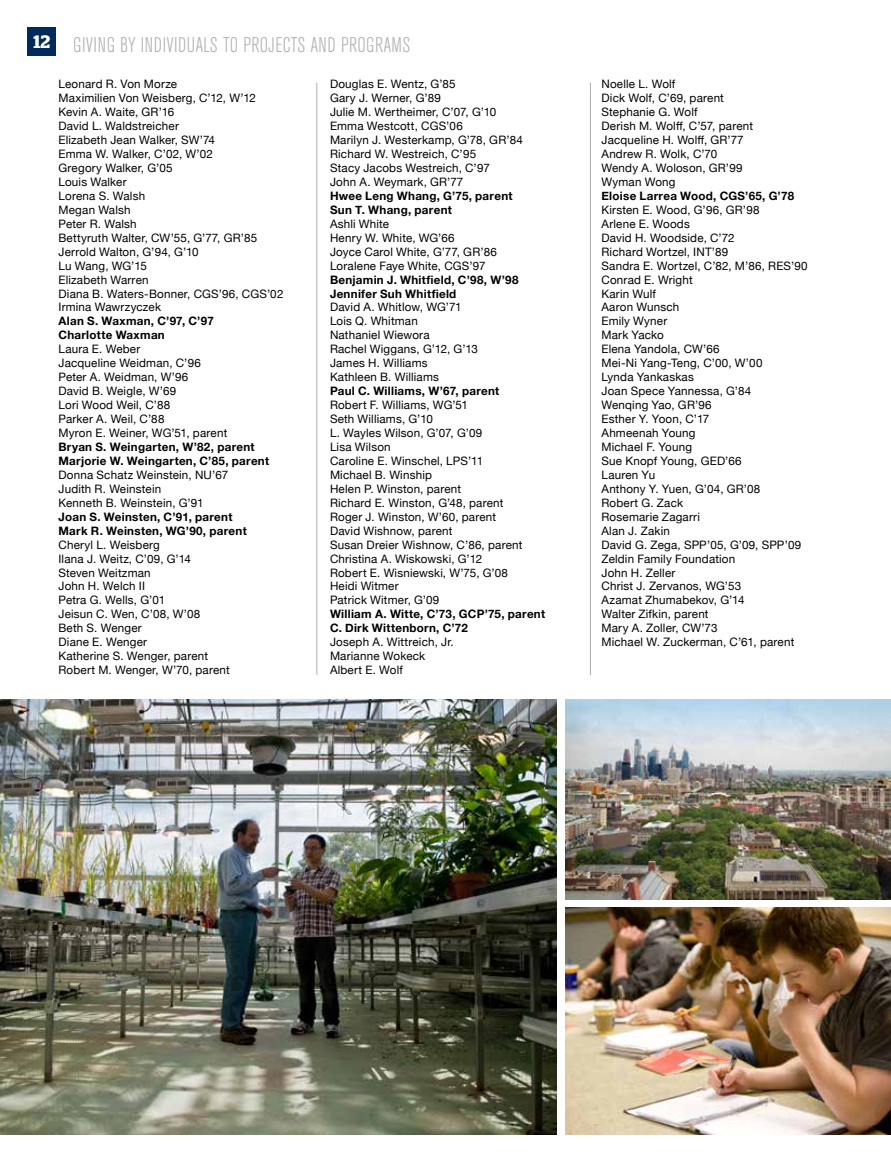
<style>
.page{position:relative;width:891px;height:1161px;background:#fff}
.page>*{position:absolute;margin:0;border:0;box-sizing:border-box;transform-origin:0 0}
.t1{font:300 condensed 21px "Akzidenz Grotesk BE";letter-spacing:.01em;color:#acaeb1}
.t2{font:11.7px/14px "Helvetica Neue";letter-spacing:.015em;color:#000}
.t3{font:700 11.7px/14px "Helvetica Neue";letter-spacing:.025em;color:#000}
</style>
<div class="page">
<div style="left:27px;top:27px;width:29px;height:29px;background:#002b5c"></div>
<img style="left:566px;top:699px;width:325px;height:201px">
<img style="left:566px;top:908px;width:325px;height:227px">
<img style="left:0;top:699px;width:556px;height:436px">
<hr style="left:317px;top:83px;width:1px;height:592px;background:#acaeb1">
<hr style="left:590px;top:83px;width:1px;height:592px;background:#acaeb1">
<h1 class="t1" style="left:33px;top:33px;width:378px"><sup>12</sup> GIVING BY INDIVIDUALS TO PROJECTS AND PROGRAMS</h1>
<p class="t2" style="left:58px;top:78px;width:226px">Leonard R. Von Morze<br>Maximilien Von Weisberg, C’12, W’12<br>Kevin A. Waite, GR’16<br>David L. Waldstreicher<br>Elizabeth Jean Walker, SW’74<br>Emma W. Walker, C’02, W’02<br>Gregory Walker, G’05<br>Louis Walker<br>Lorena S. Walsh<br>Megan Walsh<br>Peter R. Walsh<br>Bettyruth Walter, CW’55, G’77, GR’85<br>Jerrold Walton, G’94, G’10<br>Lu Wang, WG’15<br>Elizabeth Warren<br>Diana B. Waters-Bonner, CGS’96, CGS’02<br>Irmina Wawrzyczek</p>
<p class="t3" style="left:58px;top:315px;width:157px">Alan S. Waxman, C’97, C’97<br>Charlotte Waxman</p>
<p class="t2" style="left:58px;top:343px;width:170px">Laura E. Weber<br>Jacqueline Weidman, C’96<br>Peter A. Weidman, W’96<br>David B. Weigle, W’69<br>Lori Wood Weil, C’88<br>Parker A. Weil, C’88<br>Myron E. Weiner, WG’51, parent</p>
<p class="t3" style="left:58px;top:440px;width:212px">Bryan S. Weingarten, W’82, parent<br>Marjorie W. Weingarten, C’85, parent</p>
<p class="t2" style="left:58px;top:468px;width:171px">Donna Schatz Weinstein, NU’67<br>Judith R. Weinstein<br>Kenneth B. Weinstein, G’91</p>
<p class="t3" style="left:58px;top:510px;width:190px">Joan S. Weinsten, C’91, parent<br>Mark R. Weinsten, WG’90, parent</p>
<p class="t2" style="left:58px;top:538px;width:173px">Cheryl L. Weisberg<br>Ilana J. Weitz, C’09, G’14<br>Steven Weitzman<br>John H. Welch II<br>Petra G. Wells, G’01<br>Jeisun C. Wen, C’08, W’08<br>Beth S. Wenger<br>Diane E. Wenger<br>Katherine S. Wenger, parent<br>Robert M. Wenger, W’70, parent</p>
<p class="t2" style="left:330px;top:78px;width:194px">Douglas E. Wentz, G’85<br>Gary J. Werner, G’89<br>Julie M. Wertheimer, C’07, G’10<br>Emma Westcott, CGS’06<br>Marilyn J. Westerkamp, G’78, GR’84<br>Richard W. Westreich, C’95<br>Stacy Jacobs Westreich, C’97<br>John A. Weymark, GR’77</p>
<p class="t3" style="left:330px;top:189px;width:184px">Hwee Leng Whang, G’75, parent<br>Sun T. Whang, parent</p>
<p class="t2" style="left:330px;top:217px;width:168px">Ashli White<br>Henry W. White, WG’66<br>Joyce Carol White, G’77, GR’86<br>Loralene Faye White, CGS’97</p>
<p class="t3" style="left:330px;top:273px;width:190px">Benjamin J. Whitfield, C’98, W’98<br>Jennifer Suh Whitfield</p>
<p class="t2" style="left:330px;top:301px;width:149px">David A. Whitlow, WG’71<br>Lois Q. Whitman<br>Nathaniel Wiewora<br>Rachel Wiggans, G’12, G’13<br>James H. Williams<br>Kathleen B. Williams</p>
<p class="t3" style="left:330px;top:384px;width:171px">Paul C. Williams, W’67, parent</p>
<p class="t2" style="left:330px;top:399px;width:194px">Robert F. Williams, WG’51<br>Seth Williams, G’10<br>L. Wayles Wilson, G’07, G’09<br>Lisa Wilson<br>Caroline E. Winschel, LPS’11<br>Michael B. Winship<br>Helen P. Winston, parent<br>Richard E. Winston, G’48, parent<br>Roger J. Winston, W’60, parent<br>David Wishnow, parent<br>Susan Dreier Wishnow, C’86, parent<br>Christina A. Wiskowski, G’12<br>Robert E. Wisniewski, W’75, G’08<br>Heidi Witmer<br>Patrick Witmer, G’09</p>
<p class="t3" style="left:330px;top:608px;width:217px">William A. Witte, C’73, GCP’75, parent<br>C. Dirk Wittenborn, C’72</p>
<p class="t2" style="left:330px;top:636px;width:125px">Joseph A. Wittreich, Jr.<br>Marianne Wokeck<br>Albert E. Wolf</p>
<p class="t2" style="left:602px;top:78px;width:153px">Noelle L. Wolf<br>Dick Wolf, C’69, parent<br>Stephanie G. Wolf<br>Derish M. Wolff, C’57, parent<br>Jacqueline H. Wolff, GR’77<br>Andrew R. Wolk, C’70<br>Wendy A. Woloson, GR’99<br>Wyman Wong</p>
<p class="t3" style="left:602px;top:189px;width:194px">Eloise Larrea Wood, CGS’65, G’78</p>
<p class="t2" style="left:602px;top:203px;width:208px">Kirsten E. Wood, G’96, GR’98<br>Arlene E. Woods<br>David H. Woodside, C’72<br>Richard Wortzel, INT’89<br>Sandra E. Wortzel, C’82, M’86, RES’90<br>Conrad E. Wright<br>Karin Wulf<br>Aaron Wunsch<br>Emily Wyner<br>Mark Yacko<br>Elena Yandola, CW’66<br>Mei-Ni Yang-Teng, C’00, W’00<br>Lynda Yankaskas<br>Joan Spece Yannessa, G’84<br>Wenqing Yao, GR’96<br>Esther Y. Yoon, C’17<br>Ahmeenah Young<br>Michael F. Young<br>Sue Knopf Young, GED’66<br>Lauren Yu<br>Anthony Y. Yuen, G’04, GR’08<br>Robert G. Zack<br>Rosemarie Zagarri<br>Alan J. Zakin<br>David G. Zega, SPP’05, G’09, SPP’09<br>Zeldin Family Foundation<br>John H. Zeller<br>Christ J. Zervanos, WG’53<br>Azamat Zhumabekov, G’14<br>Walter Zifkin, parent<br>Mary A. Zoller, CW’73<br>Michael W. Zuckerman, C’61, parent</p>
</div>
